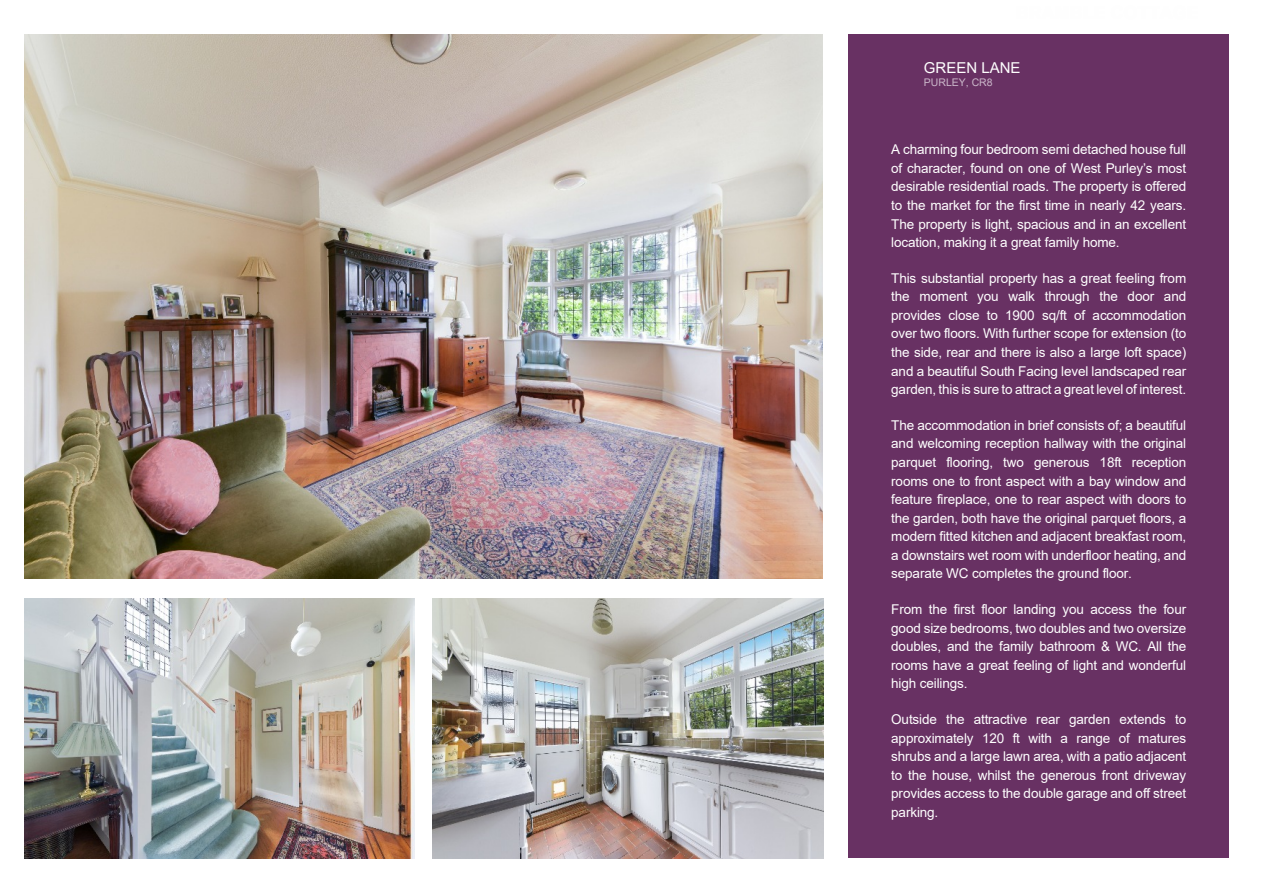
<style>
.page{position:relative;width:1263px;height:893px;background:#fff}
.page>*{position:absolute;margin:0;border:0;box-sizing:border-box;transform-origin:0 0}
.t1{font:15px "Arial";color:#fefefe}
.t2{font:13.5px/18.6px "Arial";letter-spacing:-.01em;color:#fff;text-align:justify}
.t3{font:10.5px "Arial";color:#cab6c9}
</style>
<div class="page">
<img style="left:24px;top:34px;width:798px;height:544px">
<img style="left:25px;top:598px;width:390px;height:261px">
<img style="left:432px;top:598px;width:391px;height:261px">
<div style="left:848px;top:35px;width:381px;height:823px;background:#683163"></div>
<p class="t1" style="left:924px;top:62px;width:98px">GREEN LANE</p>
<p class="t3" style="left:924px;top:78px;width:70px">PURLEY, CR8</p>
<p class="t2" style="left:891px;top:141px;width:296px">A charming four bedroom semi detached house full of character, found on one of West Purley’s most desirable residential roads. The property is offered to the market for the first time in nearly 42 years.<br>The property is light, spacious and in an excellent location, making it a great family home.</p>
<p class="t2" style="left:891px;top:270px;width:296px">This substantial property has a great feeling from the moment you walk through the door and provides close to 1900 sq/ft of accommodation over two floors. With further scope for extension (to the side, rear and there is also a large loft space) and a beautiful South Facing level landscaped rear garden, this is sure to attract a great level of interest.</p>
<p class="t2" style="left:891px;top:417px;width:296px">The accommodation in brief consists of; a beautiful and welcoming reception hallway with the original parquet flooring, two generous 18ft reception rooms one to front aspect with a bay window and feature fireplace, one to rear aspect with doors to the garden, both have the original parquet floors, a modern fitted kitchen and adjacent breakfast room, a downstairs wet room with underfloor heating, and separate WC completes the ground floor.</p>
<p class="t2" style="left:891px;top:601px;width:296px">From the first floor landing you access the four good size bedrooms, two doubles and two oversize doubles, and the family bathroom &amp; WC. All the rooms have a great feeling of light and wonderful high ceilings.</p>
<p class="t2" style="left:891px;top:711px;width:296px">Outside the attractive rear garden extends to approximately 120 ft with a range of matures shrubs and a large lawn area, with a patio adjacent to the house, whilst the generous front driveway provides access to the double garage and off street parking.</p>
</div>
